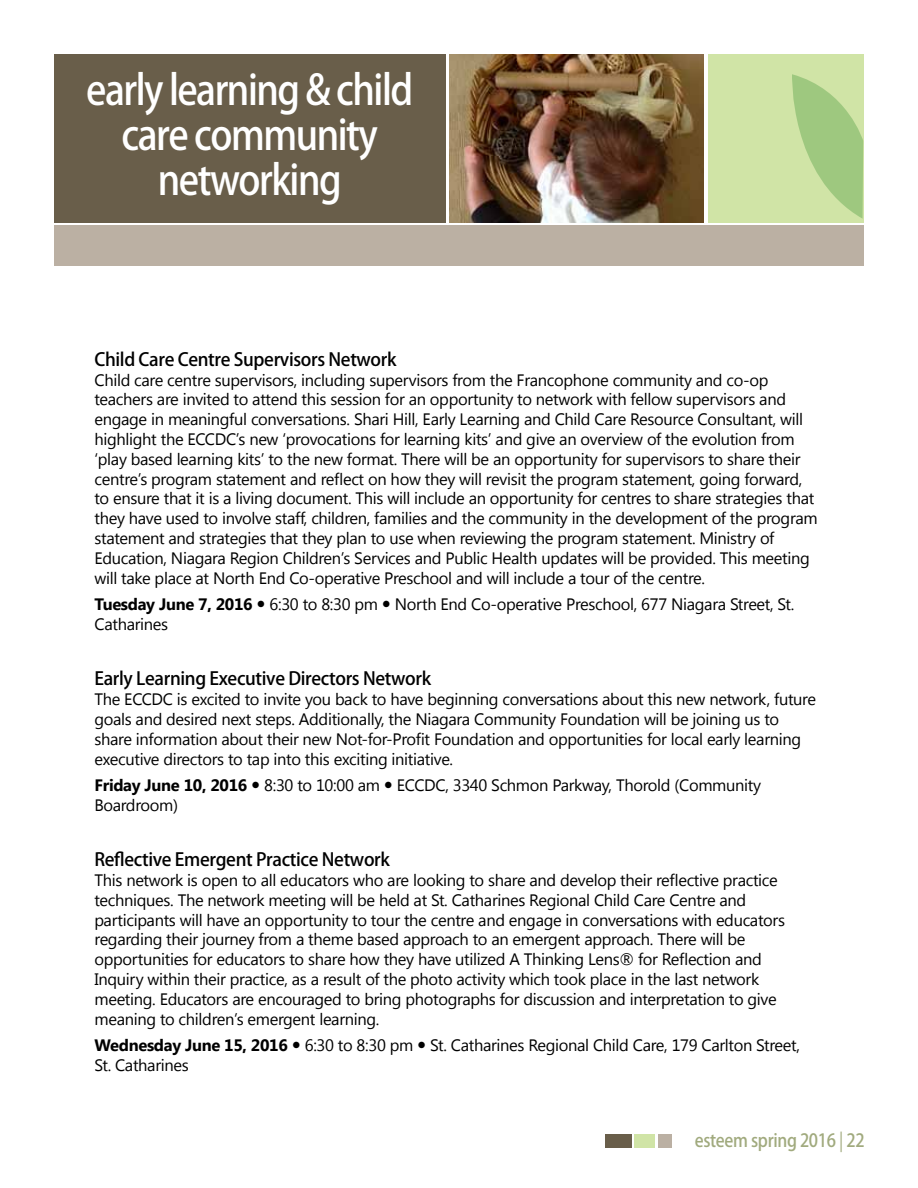
<style>
.page{position:relative;width:918px;height:1188px;background:#fff}
.page>*{position:absolute;margin:0;border:0;box-sizing:border-box;transform-origin:0 0}
.t1{font:500 41.25px/45px "Koz Go Pro";letter-spacing:-.04em;color:#fff;text-align:center;scale:.91 1}
.t2{font:500 18.15px "Koz Go Pro";letter-spacing:-.02em;color:#a1aa7e;scale:.91 1}
.t3{font:500 18px "Koz Go Pro";letter-spacing:-.02em;color:#000}
.t4{font:16.5px/19.8px "Segoe UI";letter-spacing:-.02em;color:#000}
.s1{font-weight:700}
.s2{font-weight:400}
</style>
<div class="page">
<div style="left:54px;top:54px;width:392px;height:169px;background:#695e4a"></div>
<div style="left:708px;top:54px;width:155px;height:169px;background:#d0e4a6"></div>
<img style="left:450px;top:54px;width:254px;height:169px">
<svg style="left:792px;top:74px;width:71px;height:145px"></svg>
<div style="left:54px;top:226px;width:809px;height:40px;background:#bbb0a3"></div>
<div style="left:605px;top:1134px;width:27px;height:14px;background:#695e4a"></div>
<div style="left:635px;top:1134px;width:20px;height:14px;background:#d0e4a6"></div>
<div style="left:658px;top:1134px;width:13px;height:14px;background:#bbb0a3"></div>
<h1 class="t1" style="left:86px;top:69px;width:361px">early learning &amp; child care community networking</h1>
<p class="t3" style="left:94px;top:348px;width:304px">Child Care Centre Supervisors Network</p>
<p class="t4" style="left:94px;top:369px;width:725px">Child care centre supervisors, including supervisors from the Francophone community and co-op teachers are invited to attend this session for an opportunity to network with fellow supervisors and engage in meaningful conversations. Shari Hill, Early Learning and Child Care Resource Consultant, will highlight the ECCDC’s new ‘provocations for learning kits’ and give an overview of the evolution from ‘play based learning kits’ to the new format. There will be an opportunity for supervisors to share their centre’s program statement and reflect on how they will revisit the program statement, going forward, to ensure that it is a living document. This will include an opportunity for centres to share strategies that they have used to involve staff, children, families and the community in the development of the program statement and strategies that they plan to use when reviewing the program statement. Ministry of Education, Niagara Region Children’s Services and Public Health updates will be provided. This meeting will take place at North End Co-operative Preschool and will include a tour of the centre.</p>
<p class="t4" style="left:94px;top:594px;width:701px"><span class="s1">Tuesday June 7, 2016</span> 6:30 to 8:30 pm North End Co-operative Preschool, 677 Niagara Street, St.<br>Catharines</p>
<p class="t3" style="left:94px;top:667px;width:338px">Early Learning Executive Directors Network</p>
<p class="t4" style="left:94px;top:689px;width:723px">The ECCDC is excited to invite you back to have beginning conversations about this new network, future goals and desired next steps. Additionally, the Niagara Community Foundation will be joining us to share information about their new Not-for-Profit Foundation and opportunities for local early learning executive directors to tap into this exciting initiative.</p>
<p class="t4" style="left:94px;top:775px;width:668px"><span class="s1">Friday June 10, 2016</span> 8:30 to 10:00 am ECCDC, 3340 Schmon Parkway, Thorold (Community<br>Boardroom)</p>
<p class="t3" style="left:94px;top:848px;width:297px">Reflective Emergent Practice Network</p>
<p class="t4" style="left:94px;top:870px;width:692px">This network is open to all educators who are looking to share and develop their reflective practice techniques. The network meeting will be held at St. Catharines Regional Child Care Centre and participants will have an opportunity to tour the centre and engage in conversations with educators regarding their journey from a theme based approach to an emergent approach. There will be opportunities for educators to share how they have utilized A Thinking Lens® for Reflection and Inquiry within their practice, as a result of the photo activity which took place in the last network meeting. Educators are encouraged to bring photographs for discussion and interpretation to give meaning to children’s emergent learning.</p>
<p class="t4" style="left:94px;top:1035px;width:707px"><span class="s1">Wednesday June 15, 2016</span> 6:30 to 8:30 pm St. Catharines Regional Child Care, 179 Carlton Street,<br>St. Catharines</p>
<p class="t2" style="left:695px;top:1129px;width:188px">esteem spring 2016 <span class="s2">|</span> 22</p>
</div>
